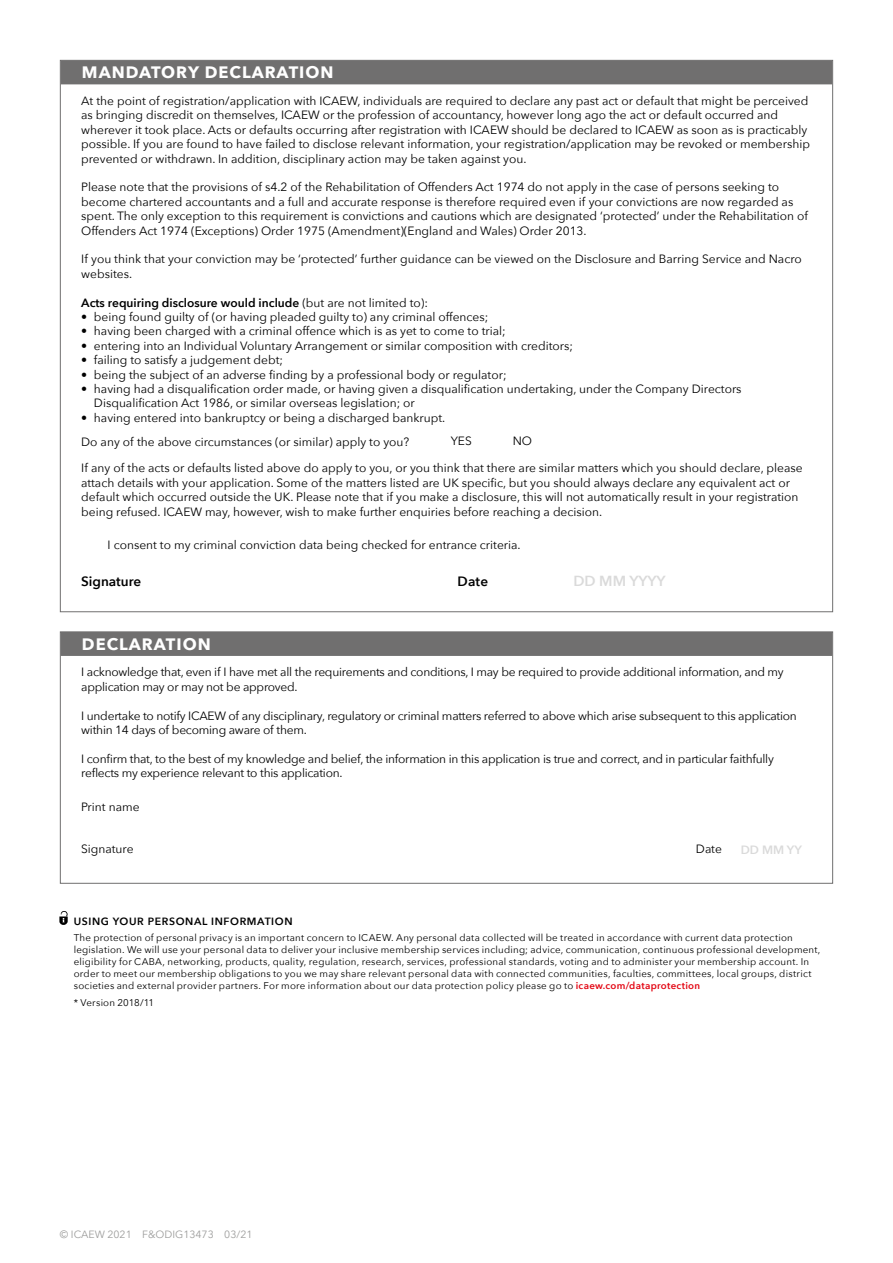
<style>
.page{position:relative;width:893px;height:1263px;background:#fff}
.page>*{position:absolute;margin:0;border:0;box-sizing:border-box;transform-origin:0 0}
.t1{font:700 16.5px "Avenir Next";letter-spacing:.06em;color:#fff}
.t2{font:600 14.55px "Avenir Next";color:#dadada}
.t3{font:600 13.5px "Avenir Next";color:#000}
.t4{font:12px/14.4px "Avenir Next";color:#000}
.t5{font:12px/14.4px "Avenir Next";letter-spacing:-.02em;color:#000}
.t6{font:600 12px "Avenir Next";color:#000}
.t7{font:600 12px "Avenir Next";color:#dadada}
.t8{font:600 10.5px "Avenir Next";letter-spacing:.06em;color:#000}
.t9{font:10.5px "Avenir Next";color:#9d9d9c}
.t10{font:9.75px/12px "Avenir Next";letter-spacing:.02em;color:#000}
.s1{font-weight:400}
.s2{font-weight:600;color:#e30613}
</style>
<div class="page">
<div style="left:61px;top:632px;width:771px;height:24px;background:#706f6f"></div>
<div style="left:60px;top:631px;width:773px;height:253px;border:1px solid #706f6f"></div>
<div style="left:61px;top:60px;width:771px;height:24px;background:#706f6f"></div>
<svg style="left:59px;top:911px;width:9px;height:14px"></svg>
<h1 class="t1" style="left:82px;top:58px;width:253px">MANDATORY DECLARATION</h1>
<p class="t4" style="left:81px;top:93px;width:730px">At the point of registration/application with ICAEW, individuals are required to declare any past act or default that might be perceived as bringing discredit on themselves, ICAEW or the profession of accountancy, however long ago the act or default occurred and wherever it took place. Acts or defaults occurring after registration with ICAEW should be declared to ICAEW as soon as is practicably possible. If you are found to have failed to disclose relevant information, your registration/application may be revoked or membership prevented or withdrawn. In addition, disciplinary action may be taken against you.</p>
<p class="t4" style="left:81px;top:179px;width:728px">Please note that the provisions of s4.2 of the Rehabilitation of Offenders Act 1974 do not apply in the case of persons seeking to become chartered accountants and a full and accurate response is therefore required even if your convictions are now regarded as spent. The only exception to this requirement is convictions and cautions which are designated ‘protected’ under the Rehabilitation of Offenders Act 1974 (Exceptions) Order 1975 (Amendment)(England and Wales) Order 2013.</p>
<p class="t4" style="left:81px;top:251px;width:722px">If you think that your conviction may be ‘protected’ further guidance can be viewed on the Disclosure and Barring Service and Nacro websites.</p>
<p class="t6" style="left:81px;top:292px;width:348px">Acts requiring disclosure would include <span class="s1">(but are not limited to):</span></p>
<p class="t4" style="left:81px;top:309px;width:409px">• being found guilty of (or having pleaded guilty to) any criminal offences;</p>
<p class="t4" style="left:81px;top:323px;width:426px">• having been charged with a criminal offence which is as yet to come to trial;</p>
<p class="t4" style="left:81px;top:338px;width:493px">• entering into an Individual Voluntary Arrangement or similar composition with creditors;</p>
<p class="t4" style="left:81px;top:352px;width:203px">• failing to satisfy a judgement debt;</p>
<p class="t4" style="left:81px;top:367px;width:427px">• being the subject of an adverse finding by a professional body or regulator;</p>
<p class="t4" style="left:94px;top:381px;width:649px;text-indent:-13px">• having had a disqualification order made, or having given a disqualification undertaking, under the Company Directors<br>Disqualification Act 1986, or similar overseas legislation; or</p>
<p class="t4" style="left:81px;top:410px;width:366px">• having entered into bankruptcy or being a discharged bankrupt.</p>
<p class="t4" style="left:81px;top:461px;width:723px">If any of the acts or defaults listed above do apply to you, or you think that there are similar matters which you should declare, please attach details with your application. Some of the matters listed are UK specific, but you should always declare any equivalent act or default which occurred outside the UK. Please note that if you make a disclosure, this will not automatically result in your registration being refused. ICAEW may, however, wish to make further enquiries before reaching a decision.</p>
<p class="t4" style="left:451px;top:433px;width:23px">YES</p>
<p class="t4" style="left:513px;top:433px;width:21px">NO</p>
<p class="t4" style="left:81px;top:434px;width:330px">Do any of the above circumstances (or similar) apply to you?</p>
<p class="t4" style="left:108px;top:537px;width:415px">I consent to my criminal conviction data being checked for entrance criteria.</p>
<p class="t3" style="left:81px;top:569px;width:61px">Signature</p>
<p class="t3" style="left:458px;top:569px;width:32px">Date</p>
<p class="t2" style="left:573px;top:568px;width:94px">DD MM YYYY</p>
<h1 class="t1" style="left:82px;top:630px;width:130px">DECLARATION</h1>
<p class="t5" style="left:81px;top:664px;width:704px">I acknowledge that, even if I have met all the requirements and conditions, I may be required to provide additional information, and my application may or may not be approved.</p>
<p class="t5" style="left:81px;top:708px;width:717px">I undertake to notify ICAEW of any disciplinary, regulatory or criminal matters referred to above which arise subsequent to this application within 14 days of becoming aware of them.</p>
<p class="t5" style="left:81px;top:751px;width:694px">I confirm that, to the best of my knowledge and belief, the information in this application is true and correct, and in particular faithfully reflects my experience relevant to this application.</p>
<p class="t4" style="left:81px;top:799px;width:60px">Print name</p>
<p class="t4" style="left:81px;top:841px;width:54px">Signature</p>
<p class="t4" style="left:696px;top:841px;width:28px">Date</p>
<p class="t7" style="left:741px;top:840px;width:63px">DD MM YY</p>
<p class="t8" style="left:74px;top:912px;width:220px">USING YOUR PERSONAL INFORMATION</p>
<p class="t10" style="left:74px;top:931px;width:748px">The protection of personal privacy is an important concern to ICAEW. Any personal data collected will be treated in accordance with current data protection legislation. We will use your personal data to deliver your inclusive membership services including; advice, communication, continuous professional development, eligibility for CABA, networking, products, quality, regulation, research, services, professional standards, voting and to administer your membership account. In order to meet our membership obligations to you we may share relevant personal data with connected communities, faculties, committees, local groups, district societies and external provider partners. For more information about our data protection policy please go to <span class="s2">icaew.com/dataprotection</span></p>
<p class="t10" style="left:74px;top:996px;width:82px">* Version 2018/11</p>
<p class="t9" style="left:60px;top:1226px;width:194px">© ICAEW 2021 F&amp;ODIG13473 03/21</p>
</div>
